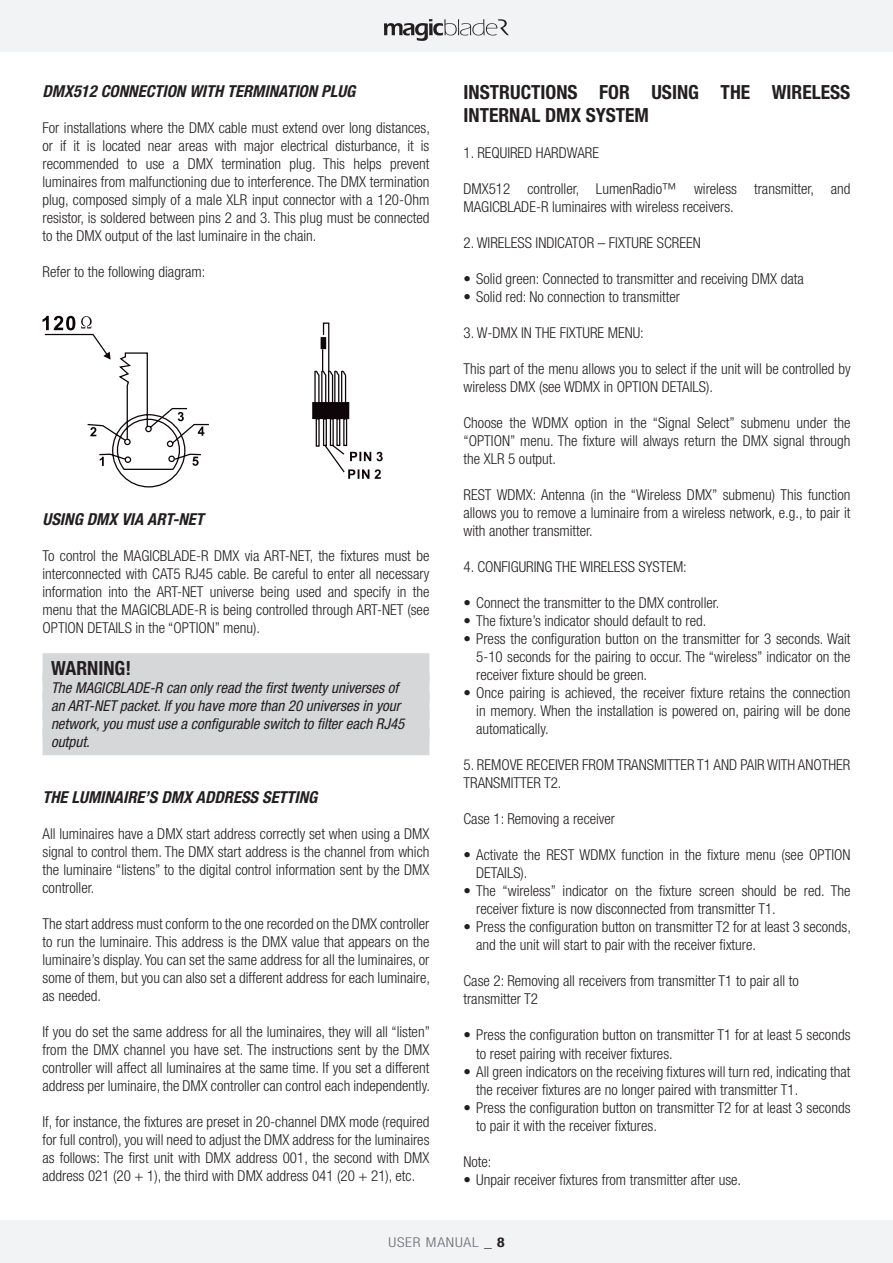
<style>
.page{position:relative;width:893px;height:1263px;background:#fff}
.page>*{position:absolute;margin:0;border:0;box-sizing:border-box;transform-origin:0 0}
.t1{font:700 condensed 19.5px/23.4px "Helvetica Neue LT Std";color:#231f20}
.t2{font:italic 700 condensed 16.5px "Helvetica Neue LT Std";color:#231f20}
.t3{font:300 condensed 15px/18px "Helvetica Neue LT Std";color:#231f20;text-align:justify}
.t4{font:italic condensed 15px/18px "Helvetica Neue LT Std";color:#231f20}
.t5{font:300 condensed 13.5px "Helvetica Neue LT Std";letter-spacing:.05em;color:#6c6d70;scale:1.15 1}
.s1{color:#231f20}
.s2{font-weight:700;color:#231f20}
</style>
<div class="page">
<div style="left:0;top:0;width:893px;height:52px;background:#f2f3f4"></div>
<div style="left:0;top:1220px;width:893px;height:43px;background:#f2f3f4"></div>
<svg style="left:384px;top:19px;width:125px;height:22px"></svg>
<div style="left:43px;top:653px;width:386px;height:30px;background:#d6d7d9"></div>
<div style="left:43px;top:674px;width:386px;height:27px;background:#d6d7d9"></div>
<div style="left:43px;top:692px;width:386px;height:27px;background:#d6d7d9"></div>
<div style="left:43px;top:710px;width:386px;height:27px;background:#d6d7d9"></div>
<div style="left:43px;top:728px;width:386px;height:27px;background:#d6d7d9"></div>
<svg style="left:43px;top:316px;width:166px;height:172px"></svg>
<svg style="left:312px;top:322px;width:71px;height:157px"></svg>
<p class="t2" style="left:43px;top:81px;width:314px">DMX512 CONNECTION WITH TERMINATION PLUG</p>
<p class="t3" style="left:43px;top:118px;width:389px">For installations where the DMX cable must extend over long distances, or if it is located near areas with major electrical disturbance, it is recommended to use a DMX termination plug. This helps prevent luminaires from malfunctioning due to interference. The DMX termination plug, composed simply of a male XLR input connector with a 120-Ohm resistor, is soldered between pins 2 and 3. This plug must be connected to the DMX output of the last luminaire in the chain.</p>
<p class="t3" style="left:43px;top:262px;width:164px">Refer to the following diagram:</p>
<p class="t2" style="left:43px;top:509px;width:163px">USING DMX VIA ART-NET</p>
<p class="t3" style="left:43px;top:547px;width:388px">To control the MAGICBLADE-R DMX via ART-NET, the fixtures must be interconnected with CAT5 RJ45 cable. Be careful to enter all necessary information into the ART-NET universe being used and specify in the menu that the MAGICBLADE-R is being controlled through ART-NET (see OPTION DETAILS in the “OPTION” menu).</p>
<h1 class="t1" style="left:51px;top:656px;width:82px">WARNING!</h1>
<p class="t4" style="left:51px;top:679px;width:355px">The MAGICBLADE-R can only read the first twenty universes of an ART-NET packet. If you have more than 20 universes in your network, you must use a configurable switch to filter each RJ45 output.</p>
<p class="t2" style="left:43px;top:787px;width:276px">THE LUMINAIRE’S DMX ADDRESS SETTING</p>
<p class="t3" style="left:43px;top:824px;width:388px">All luminaires have a DMX start address correctly set when using a DMX signal to control them. The DMX start address is the channel from which the luminaire “listens” to the digital control information sent by the DMX controller.</p>
<p class="t3" style="left:43px;top:914px;width:389px">The start address must conform to the one recorded on the DMX controller to run the luminaire. This address is the DMX value that appears on the luminaire’s display. You can set the same address for all the luminaires, or some of them, but you can also set a different address for each luminaire, as needed.</p>
<p class="t3" style="left:43px;top:1022px;width:389px">If you do set the same address for all the luminaires, they will all “listen” from the DMX channel you have set. The instructions sent by the DMX controller will affect all luminaires at the same time. If you set a different address per luminaire, the DMX controller can control each independently.</p>
<p class="t3" style="left:43px;top:1112px;width:388px">If, for instance, the fixtures are preset in 20-channel DMX mode (required for full control), you will need to adjust the DMX address for the luminaires as follows: The first unit with DMX address 001, the second with DMX address 021 (20 + 1), the third with DMX address 041 (20 + 21), etc.</p>
<h1 class="t1" style="left:463px;top:80px;width:388px">INSTRUCTIONS FOR USING THE WIRELESS<br>INTERNAL DMX SYSTEM</h1>
<p class="t3" style="left:463px;top:144px;width:137px">1. REQUIRED HARDWARE</p>
<p class="t3" style="left:463px;top:180px;width:388px">DMX512 controller, LumenRadio™ wireless transmitter, and<br>MAGICBLADE-R luminaires with wireless receivers.</p>
<p class="t3" style="left:463px;top:234px;width:239px">2. WIRELESS INDICATOR – FIXTURE SCREEN</p>
<p class="t3" style="left:463px;top:270px;width:342px">• Solid green: Connected to transmitter and receiving DMX data</p>
<p class="t3" style="left:463px;top:288px;width:218px">• Solid red: No connection to transmitter</p>
<p class="t3" style="left:463px;top:324px;width:182px">3. W-DMX IN THE FIXTURE MENU:</p>
<p class="t3" style="left:463px;top:360px;width:389px">This part of the menu allows you to select if the unit will be controlled by wireless DMX (see WDMX in OPTION DETAILS).</p>
<p class="t3" style="left:463px;top:414px;width:388px">Choose the WDMX option in the “Signal Select” submenu under the “OPTION” menu. The fixture will always return the DMX signal through the XLR 5 output.</p>
<p class="t3" style="left:463px;top:486px;width:388px">REST WDMX: Antenna (in the “Wireless DMX” submenu) This function allows you to remove a luminaire from a wireless network, e.g., to pair it with another transmitter.</p>
<p class="t3" style="left:463px;top:558px;width:225px">4. CONFIGURING THE WIRELESS SYSTEM:</p>
<p class="t3" style="left:463px;top:594px;width:257px">• Connect the transmitter to the DMX controller.</p>
<p class="t3" style="left:463px;top:612px;width:244px">• The fixture’s indicator should default to red.</p>
<p class="t3" style="left:476px;top:630px;width:376px;text-indent:-13px">• Press the configuration button on the transmitter for 3 seconds. Wait 5-10 seconds for the pairing to occur. The “wireless” indicator on the receiver fixture should be green.</p>
<p class="t3" style="left:476px;top:684px;width:376px;text-indent:-13px">• Once pairing is achieved, the receiver fixture retains the connection in memory. When the installation is powered on, pairing will be done automatically.</p>
<p class="t3" style="left:463px;top:756px;width:388px">5. REMOVE RECEIVER FROM TRANSMITTER T1 AND PAIR WITH ANOTHER<br>TRANSMITTER T2.</p>
<p class="t3" style="left:463px;top:810px;width:153px">Case 1: Removing a receiver</p>
<p class="t3" style="left:476px;top:846px;width:376px;text-indent:-13px">• Activate the REST WDMX function in the fixture menu (see OPTION<br>DETAILS).</p>
<p class="t3" style="left:476px;top:882px;width:376px;text-indent:-13px">• The “wireless” indicator on the fixture screen should be red. The receiver fixture is now disconnected from transmitter T1.</p>
<p class="t3" style="left:476px;top:918px;width:376px;text-indent:-13px">• Press the configuration button on transmitter T2 for at least 3 seconds, and the unit will start to pair with the receiver fixture.</p>
<p class="t3" style="left:463px;top:972px;width:337px">Case 2: Removing all receivers from transmitter T1 to pair all to transmitter T2</p>
<p class="t3" style="left:476px;top:1026px;width:376px;text-indent:-13px">• Press the configuration button on transmitter T1 for at least 5 seconds to reset pairing with receiver fixtures.</p>
<p class="t3" style="left:476px;top:1062px;width:376px;text-indent:-13px">• All green indicators on the receiving fixtures will turn red, indicating that the receiver fixtures are no longer paired with transmitter T1.</p>
<p class="t3" style="left:476px;top:1098px;width:376px;text-indent:-13px">• Press the configuration button on transmitter T2 for at least 3 seconds to pair it with the receiver fixtures.</p>
<p class="t3" style="left:463px;top:1152px;width:30px">Note:</p>
<p class="t3" style="left:463px;top:1170px;width:279px">• Unpair receiver fixtures from transmitter after use.</p>
<p class="t5" style="left:388px;top:1234px;width:102px">USER MANUAL <span class="s1">_</span> <span class="s2">8</span></p>
</div>
